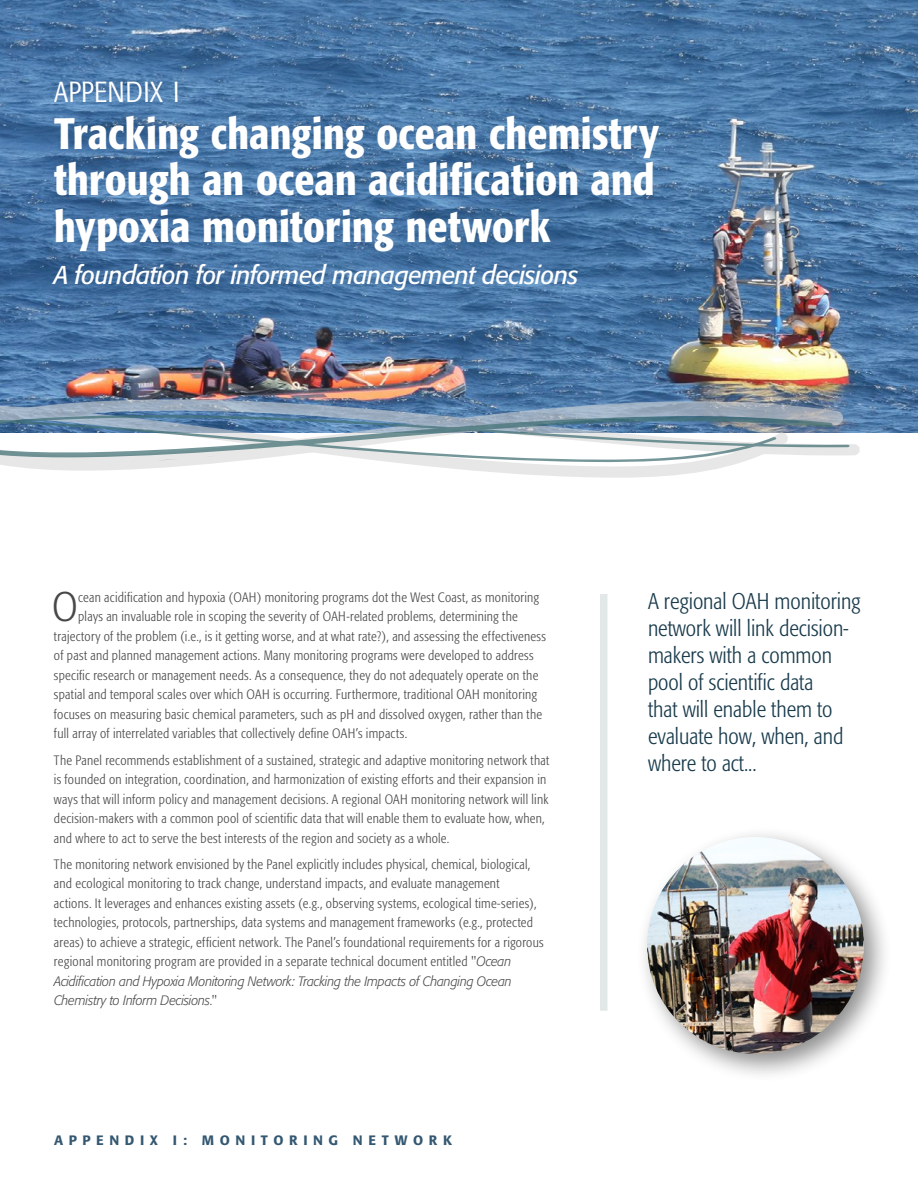
<style>
.page{position:relative;width:918px;height:1188px;background:#fff}
.page>*{position:absolute;margin:0;border:0;box-sizing:border-box;transform-origin:0 0}
.t1{font:500 condensed 43.5px/46.5px "Formata";letter-spacing:.005em;color:#fff;text-align:justify}
.t2{font:300 condensed 40.95px "Formata";color:#484848}
.t3{font:37.5px "Formata Light Cn Expert";color:#fff}
.t4{font:italic 25.5px "Formata";letter-spacing:-.02em;color:#fff;scale:.96 1}
.t5{font:300 condensed 22.5px/27px "Formata";color:#193b4c}
.t6{font:300 condensed 13.5px/19.5px "Formata";letter-spacing:.02em;color:#484848}
.t7{font:500 13.5px "Formata";letter-spacing:.415em;color:#345872}
.s1{font-style:italic;font-stretch:normal}
</style>
<div class="page">
<img style="left:0;top:0;width:918px;height:432px">
<svg style="left:523px;top:474px;width:159px;height:4px"></svg>
<img style="left:0;top:396px;width:864px;height:58px">
<svg style="left:0;top:398px;width:848px;height:76px"></svg>
<svg style="left:0;top:402px;width:857px;height:61px"></svg>
<div style="left:600px;top:594px;width:8px;height:417px;background:#e2e8e8"></div>
<div style="left:636px;top:826px;width:257px;height:257px;background:#000;opacity:.44"></div>
<img style="left:647px;top:837px;width:217px;height:217px;border-radius:108px">
<h3 class="t3" style="left:54px;top:72px;width:127px">appendix i</h3>
<h1 class="t1" style="left:54px;top:110px;width:606px">Tracking changing ocean chemistry through an ocean acidification and hypoxia monitoring network</h1>
<h3 class="t4" style="left:54px;top:260px;width:548px">A foundation for informed management decisions</h3>
<h2 class="t2" style="left:52px;top:584px;width:27px">O</h2>
<p class="t6" style="left:78px;top:588px;width:463px">cean acidification and hypoxia (OAH) monitoring programs dot the West Coast, as monitoring</p>
<p class="t6" style="left:78px;top:607px;width:441px">plays an invaluable role in scoping the severity of OAH-related problems, determining the</p>
<p class="t6" style="left:54px;top:627px;width:494px">trajectory of the problem (i.e., is it getting worse, and at what rate?), and assessing the effectiveness</p>
<p class="t6" style="left:54px;top:646px;width:481px">of past and planned management actions. Many monitoring programs were developed to address</p>
<p class="t6" style="left:54px;top:666px;width:486px">specific research or management needs. As a consequence, they do not adequately operate on the</p>
<p class="t6" style="left:54px;top:685px;width:485px">spatial and temporal scales over which OAH is occurring. Furthermore, traditional OAH monitoring</p>
<p class="t6" style="left:54px;top:705px;width:490px">focuses on measuring basic chemical parameters, such as pH and dissolved oxygen, rather than the</p>
<p class="t6" style="left:54px;top:724px;width:355px">full array of interrelated variables that collectively define OAH’s impacts.</p>
<p class="t6" style="left:54px;top:750px;width:497px">The Panel recommends establishment of a sustained, strategic and adaptive monitoring network that is founded on integration, coordination, and harmonization of existing efforts and their expansion in ways that will inform policy and management decisions. A regional OAH monitoring network will link decision-makers with a common pool of scientific data that will enable them to evaluate how, when, and where to act to serve the best interests of the region and society as a whole.</p>
<p class="t6" style="left:54px;top:855px;width:491px">The monitoring network envisioned by the Panel explicitly includes physical, chemical, biological, and ecological monitoring to track change, understand impacts, and evaluate management<br>actions. It leverages and enhances existing assets (e.g., observing systems, ecological time-series), technologies, protocols, partnerships, data systems and management frameworks (e.g., protected areas) to achieve a strategic, efficient network. The Panel’s foundational requirements for a rigorous regional monitoring program are provided in a separate technical document entitled "<span class="s1">Ocean Acidification and Hypoxia Monitoring Network: Tracking the Impacts of Changing Ocean Chemistry to Inform Decisions</span>."</p>
<p class="t7" style="left:54px;top:1132px;width:399px">APPENDIX I: MONITORING NETWORK</p>
<h3 class="t5" style="left:648px;top:588px;width:214px">A regional OAH monitoring network will link decision&shy;makers with a common pool of scientific data<br>that will enable them to evaluate how, when, and where to act...</h3>
</div>
